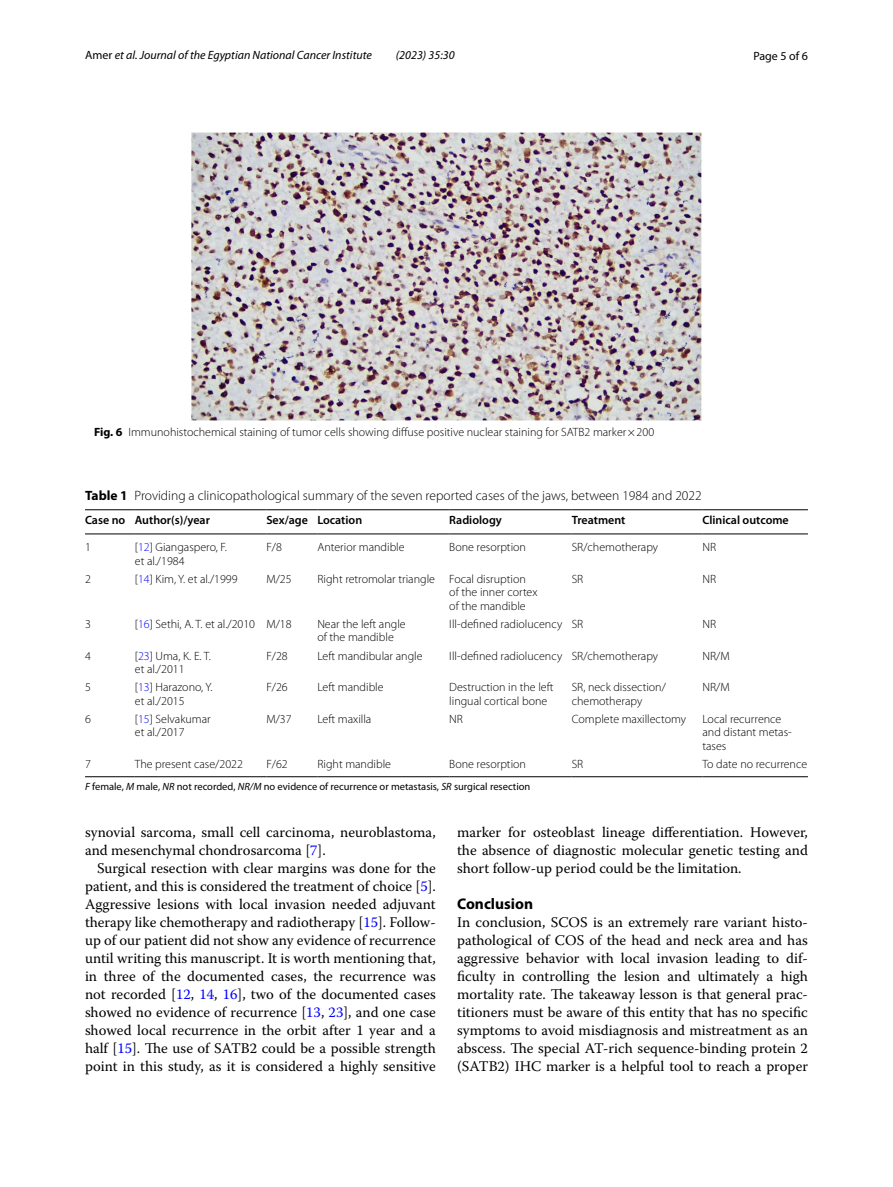
<style>
.page{position:relative;width:893px;height:1187px;background:#fff}
.page>*{position:absolute;margin:0;border:0;box-sizing:border-box;transform-origin:0 0}
.t1{font:700 15.45px "Myriad Pro";color:#000}
.t2{font:14.7px/18px "Warnock Pro";color:#000;text-align:justify}
.t3{font:300 13.5px "Myriad Pro";color:#000}
.t4{font:300 12px/13.5px "Myriad Pro";color:#000}
.t5{font:600 12px "Myriad Pro";color:#000}
.t6{font:italic 12px "Myriad Pro";color:#000}
.t7{font:12px "Myriad Pro";color:#000}
.t8{font:10.5px "Myriad Pro";color:#000}
.s1{font-style:normal}
.s2{font-weight:700}
.s3{color:#00f}
.s4{font-style:italic}
</style>
<div class="page">
<img style="left:191px;top:133px;width:511px;height:288px">
<hr style="left:85px;top:509px;width:50px;height:1px;background:#000">
<hr style="left:85px;top:533px;width:50px;height:1px;background:#000">
<hr style="left:135px;top:509px;width:131px;height:1px;background:#000">
<hr style="left:135px;top:533px;width:131px;height:1px;background:#000">
<hr style="left:266px;top:509px;width:51px;height:1px;background:#000">
<hr style="left:266px;top:533px;width:51px;height:1px;background:#000">
<hr style="left:317px;top:509px;width:132px;height:1px;background:#000">
<hr style="left:317px;top:533px;width:132px;height:1px;background:#000">
<hr style="left:449px;top:509px;width:123px;height:1px;background:#000">
<hr style="left:449px;top:533px;width:123px;height:1px;background:#000">
<hr style="left:572px;top:509px;width:130px;height:1px;background:#000">
<hr style="left:572px;top:533px;width:130px;height:1px;background:#000">
<hr style="left:702px;top:509px;width:106px;height:1px;background:#000">
<hr style="left:702px;top:533px;width:106px;height:1px;background:#000">
<hr style="left:85px;top:776px;width:50px;height:1px;background:#000">
<hr style="left:135px;top:776px;width:131px;height:1px;background:#000">
<hr style="left:266px;top:776px;width:51px;height:1px;background:#000">
<hr style="left:317px;top:776px;width:132px;height:1px;background:#000">
<hr style="left:449px;top:776px;width:123px;height:1px;background:#000">
<hr style="left:572px;top:776px;width:130px;height:1px;background:#000">
<hr style="left:702px;top:776px;width:106px;height:1px;background:#000">
<p class="t6" style="left:85px;top:48px;width:288px"><span class="s1">Amer</span> et al. Journal of the Egyptian National Cancer Institute</p>
<p class="t6" style="left:396px;top:48px;width:60px">(2023) 35:30</p>
<p class="t7" style="left:753px;top:48px;width:56px">Page 5 of 6</p>
<p class="t4" style="left:94px;top:425px;width:562px"><span class="s2">Fig. 6</span> Immunohistochemical staining of tumor cells showing diffuse positive nuclear staining for SATB2 marker×200</p>
<p class="t3" style="left:85px;top:488px;width:618px"><span class="s2">Table 1</span> Providing a clinicopathological summary of the seven reported cases of the jaws, between 1984 and 2022</p>
<p class="t5" style="left:85px;top:512px;width:126px">Case no Author(s)/year</p>
<p class="t5" style="left:266px;top:512px;width:97px">Sex/age Location</p>
<p class="t5" style="left:449px;top:512px;width:54px">Radiology</p>
<p class="t5" style="left:572px;top:512px;width:55px">Treatment</p>
<p class="t5" style="left:702px;top:512px;width:88px">Clinical outcome</p>
<p class="t4" style="left:85px;top:540px;width:7px">1</p>
<p class="t4" style="left:135px;top:540px;width:94px">[<span class="s3">12</span>] Giangaspero, F. et al./1984</p>
<p class="t4" style="left:266px;top:540px;width:17px">F/8</p>
<p class="t4" style="left:317px;top:540px;width:89px">Anterior mandible</p>
<p class="t4" style="left:449px;top:540px;width:78px">Bone resorption</p>
<p class="t4" style="left:572px;top:540px;width:88px">SR/chemotherapy</p>
<p class="t4" style="left:702px;top:540px;width:15px">NR</p>
<p class="t4" style="left:85px;top:572px;width:7px">2</p>
<p class="t4" style="left:135px;top:572px;width:104px">[<span class="s3">14</span>] Kim, Y. et al./1999</p>
<p class="t4" style="left:266px;top:572px;width:27px">M/25</p>
<p class="t4" style="left:449px;top:572px;width:90px;text-indent:-132px">Right retromolar triangle Focal disruption of the inner cortex of the mandible</p>
<p class="t4" style="left:572px;top:572px;width:13px">SR</p>
<p class="t4" style="left:702px;top:572px;width:15px">NR</p>
<p class="t4" style="left:85px;top:617px;width:7px">3</p>
<p class="t4" style="left:135px;top:617px;width:158px">[<span class="s3">16</span>] Sethi, A. T. et al./2010 M/18</p>
<p class="t4" style="left:317px;top:617px;width:90px">Near the left angle of the mandible</p>
<p class="t4" style="left:449px;top:617px;width:136px">Ill-defined radiolucency SR</p>
<p class="t4" style="left:702px;top:617px;width:15px">NR</p>
<p class="t4" style="left:85px;top:649px;width:7px">4</p>
<p class="t4" style="left:135px;top:649px;width:78px">[<span class="s3">23</span>] Uma, K. E. T. et al./2011</p>
<p class="t4" style="left:266px;top:649px;width:23px">F/28</p>
<p class="t4" style="left:317px;top:649px;width:107px">Left mandibular angle</p>
<p class="t4" style="left:449px;top:649px;width:210px">Ill-defined radiolucency SR/chemotherapy</p>
<p class="t4" style="left:702px;top:649px;width:29px">NR/M</p>
<p class="t4" style="left:85px;top:680px;width:7px">5</p>
<p class="t4" style="left:135px;top:680px;width:79px">[<span class="s3">13</span>] Harazono, Y. et al./2015</p>
<p class="t4" style="left:266px;top:680px;width:23px">F/26</p>
<p class="t4" style="left:317px;top:680px;width:68px">Left mandible</p>
<p class="t4" style="left:449px;top:680px;width:106px">Destruction in the left lingual cortical bone</p>
<p class="t4" style="left:572px;top:680px;width:96px">SR, neck dissection/ chemotherapy</p>
<p class="t4" style="left:702px;top:680px;width:29px">NR/M</p>
<p class="t4" style="left:85px;top:712px;width:7px">6</p>
<p class="t4" style="left:135px;top:712px;width:77px">[<span class="s3">15</span>] Selvakumar et al./2017</p>
<p class="t4" style="left:266px;top:712px;width:27px">M/37</p>
<p class="t4" style="left:317px;top:712px;width:56px">Left maxilla</p>
<p class="t4" style="left:449px;top:712px;width:15px">NR</p>
<p class="t4" style="left:572px;top:712px;width:116px">Complete maxillectomy</p>
<p class="t4" style="left:702px;top:712px;width:91px">Local recurrence and distant metas&shy;tases</p>
<p class="t4" style="left:85px;top:757px;width:7px">7</p>
<p class="t4" style="left:135px;top:757px;width:110px">The present case/2022</p>
<p class="t4" style="left:266px;top:757px;width:23px">F/62</p>
<p class="t4" style="left:317px;top:757px;width:75px">Right mandible</p>
<p class="t4" style="left:449px;top:757px;width:78px">Bone resorption</p>
<p class="t4" style="left:572px;top:757px;width:13px">SR</p>
<p class="t4" style="left:702px;top:757px;width:106px">To date no recurrence</p>
<p class="t8" style="left:85px;top:780px;width:447px"><span class="s4">F</span> female, <span class="s4">M</span> male, <span class="s4">NR</span> not recorded, <span class="s4">NR/M</span> no evidence of recurrence or metastasis, <span class="s4">SR</span> surgical resection</p>
<p class="t2" style="left:85px;top:822px;width:352px">synovial sarcoma, small cell carcinoma, neuroblastoma, and mesenchymal chondrosarcoma [<span class="s3">7</span>].</p>
<p class="t2" style="left:85px;top:858px;width:352px;text-indent:12px">Surgical resection with clear margins was done for the patient, and this is considered the treatment of choice [<span class="s3">5</span>].<br>Aggressive lesions with local invasion needed adjuvant therapy like chemotherapy and radiotherapy [<span class="s3">15</span>]. Follow&shy;up of our patient did not show any evidence of recurrence until writing this manuscript. It is worth mentioning that, in three of the documented cases, the recurrence was not recorded [<span class="s3">12</span>, <span class="s3">14</span>, <span class="s3">16</span>], two of the documented cases showed no evidence of recurrence [<span class="s3">13</span>, <span class="s3">23</span>], and one case showed local recurrence in the orbit after 1 year and a half [<span class="s3">15</span>]. The use of SATB2 could be a possible strength point in this study, as it is considered a highly sensitive</p>
<p class="t2" style="left:457px;top:822px;width:352px">marker for osteoblast lineage differentiation. However, the absence of diagnostic molecular genetic testing and short follow-up period could be the limitation.</p>
<p class="t1" style="left:457px;top:893px;width:77px">Conclusion</p>
<p class="t2" style="left:457px;top:912px;width:352px">In conclusion, SCOS is an extremely rare variant histo&shy;pathological of COS of the head and neck area and has aggressive behavior with local invasion leading to dif&shy;ficulty in controlling the lesion and ultimately a high mortality rate. The takeaway lesson is that general prac&shy;titioners must be aware of this entity that has no specific symptoms to avoid misdiagnosis and mistreatment as an abscess. The special AT-rich sequence-binding protein 2 (SATB2) IHC marker is a helpful tool to reach a proper</p>
</div>
